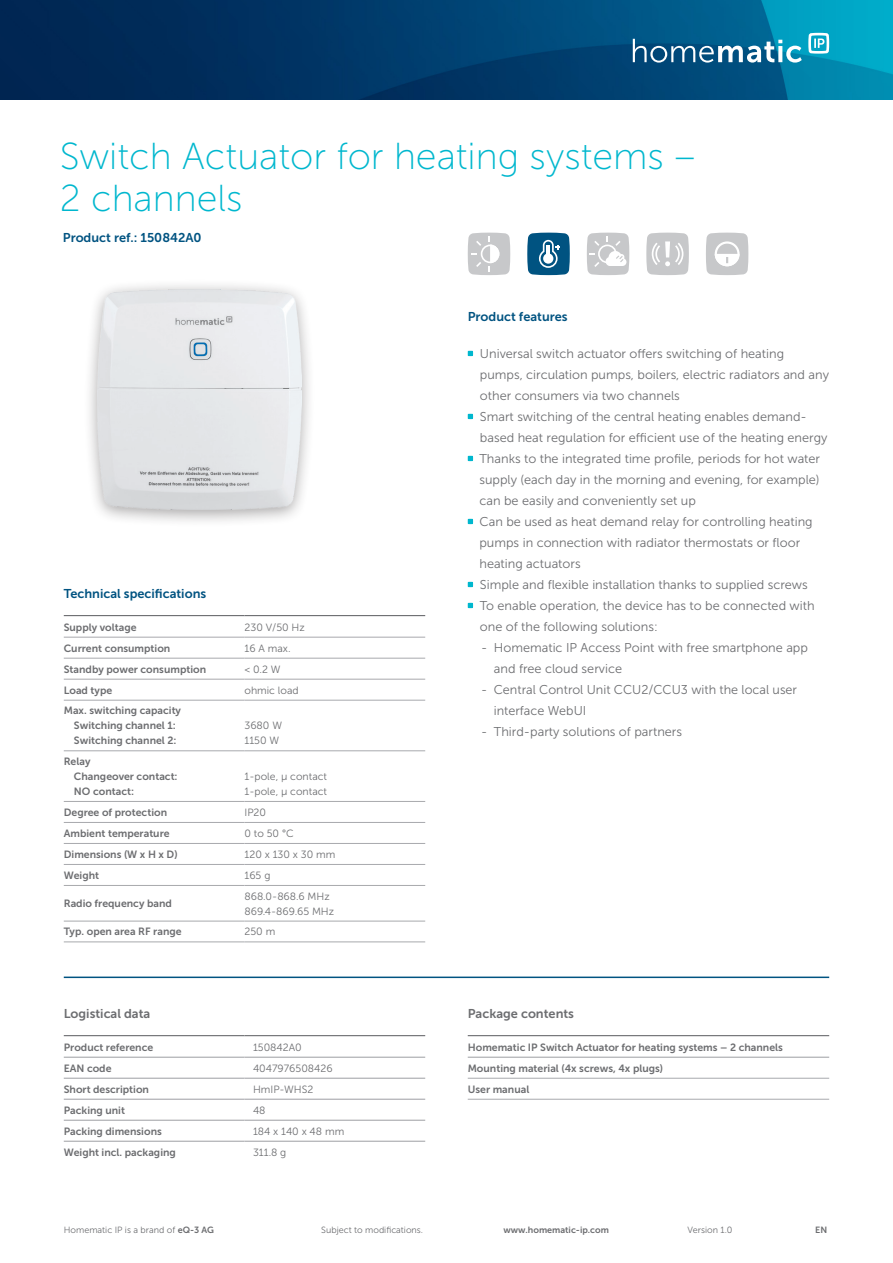
<style>
.page{position:relative;width:893px;height:1263px;background:#fff}
.page>*{position:absolute;margin:0;border:0;box-sizing:border-box;transform-origin:0 0}
.Headline{font:37.5px/42px "Museo Sans 100";color:#00b7ce}
.Fließtext{font:12.75px/21px "Museo Sans 300";color:#6c6d70}
.Zwischenüberschrift{font:12.75px "Museo Sans 700";color:#005381}
.Subheadline{font:12.75px "Museo Sans 700";color:#6c6d70}
.Subheadline-2{font:12.75px "Museo Sans 700";color:#005381}
.Tabelle_bold_700{font:10.5px "Museo Sans 700";color:#6c6d70}
.Tabelle_regular_300{font:10.5px "Museo Sans 300";color:#6c6d70}
.Fußnote{font:9px "Museo Sans 300";color:#6c6d70}
.Fußnote-2{font:9px "Museo Sans 700";color:#6c6d70}
.s1{font-family:"Museo Sans 700"}
</style>
<div class="page">
<hr style="left:64px;top:976px;width:765px;height:2px;background:#005381">
<svg style="left:468px;top:351px;width:5px;height:5px"></svg>
<svg style="left:468px;top:414px;width:5px;height:5px"></svg>
<svg style="left:468px;top:456px;width:5px;height:5px"></svg>
<svg style="left:468px;top:519px;width:5px;height:5px"></svg>
<svg style="left:468px;top:582px;width:5px;height:5px"></svg>
<svg style="left:468px;top:603px;width:5px;height:5px"></svg>
<hr style="left:64px;top:615px;width:180px;height:1px;background:#6c6d70">
<hr style="left:244px;top:615px;width:181px;height:1px;background:#6c6d70">
<hr style="left:64px;top:637px;width:180px;height:1px;background:#a8a9ad">
<hr style="left:244px;top:637px;width:181px;height:1px;background:#a8a9ad">
<hr style="left:64px;top:658px;width:180px;height:1px;background:#a8a9ad">
<hr style="left:244px;top:658px;width:181px;height:1px;background:#a8a9ad">
<hr style="left:64px;top:679px;width:180px;height:1px;background:#a8a9ad">
<hr style="left:244px;top:679px;width:181px;height:1px;background:#a8a9ad">
<hr style="left:64px;top:700px;width:180px;height:1px;background:#a8a9ad">
<hr style="left:244px;top:700px;width:181px;height:1px;background:#a8a9ad">
<hr style="left:64px;top:750px;width:180px;height:1px;background:#a8a9ad">
<hr style="left:244px;top:750px;width:181px;height:1px;background:#a8a9ad">
<hr style="left:64px;top:801px;width:180px;height:1px;background:#a8a9ad">
<hr style="left:244px;top:801px;width:181px;height:1px;background:#a8a9ad">
<hr style="left:64px;top:822px;width:180px;height:1px;background:#a8a9ad">
<hr style="left:244px;top:822px;width:181px;height:1px;background:#a8a9ad">
<hr style="left:64px;top:843px;width:180px;height:1px;background:#a8a9ad">
<hr style="left:244px;top:843px;width:181px;height:1px;background:#a8a9ad">
<hr style="left:64px;top:864px;width:180px;height:1px;background:#a8a9ad">
<hr style="left:244px;top:864px;width:181px;height:1px;background:#a8a9ad">
<hr style="left:64px;top:885px;width:180px;height:1px;background:#a8a9ad">
<hr style="left:244px;top:885px;width:181px;height:1px;background:#a8a9ad">
<hr style="left:64px;top:921px;width:180px;height:1px;background:#a8a9ad">
<hr style="left:244px;top:921px;width:181px;height:1px;background:#a8a9ad">
<hr style="left:64px;top:941px;width:180px;height:1px;background:#a8a9ad">
<hr style="left:244px;top:941px;width:181px;height:1px;background:#a8a9ad">
<hr style="left:468px;top:1057px;width:361px;height:1px;background:#a8a9ad">
<hr style="left:468px;top:1078px;width:361px;height:1px;background:#a8a9ad">
<hr style="left:468px;top:1099px;width:361px;height:1px;background:#a8a9ad">
<hr style="left:468px;top:1035px;width:361px;height:1px;background:#6c6d70">
<hr style="left:64px;top:1057px;width:180px;height:1px;background:#a8a9ad">
<hr style="left:244px;top:1057px;width:181px;height:1px;background:#a8a9ad">
<hr style="left:64px;top:1078px;width:180px;height:1px;background:#a8a9ad">
<hr style="left:244px;top:1078px;width:181px;height:1px;background:#a8a9ad">
<hr style="left:64px;top:1099px;width:180px;height:1px;background:#a8a9ad">
<hr style="left:244px;top:1099px;width:181px;height:1px;background:#a8a9ad">
<hr style="left:64px;top:1120px;width:180px;height:1px;background:#a8a9ad">
<hr style="left:244px;top:1120px;width:181px;height:1px;background:#a8a9ad">
<hr style="left:64px;top:1141px;width:180px;height:1px;background:#a8a9ad">
<hr style="left:244px;top:1141px;width:181px;height:1px;background:#a8a9ad">
<hr style="left:64px;top:1035px;width:180px;height:1px;background:#6c6d70">
<hr style="left:244px;top:1035px;width:181px;height:1px;background:#6c6d70">
<div style="left:84px;top:279px;width:232px;height:249px;background:#231f20;opacity:.39"></div>
<img style="left:98px;top:289px;width:204px;height:221px">
<svg style="left:587px;top:233px;width:42px;height:42px"></svg>
<svg style="left:468px;top:233px;width:42px;height:42px;background:#d0d0d2"></svg>
<svg style="left:706px;top:233px;width:42px;height:42px"></svg>
<svg style="left:527px;top:233px;width:43px;height:42px;background:#2f7298"></svg>
<svg style="left:646px;top:233px;width:43px;height:42px;background:#d0d1d3"></svg>
<img style="left:0;top:0;width:893px;height:99px">
<svg style="left:633px;top:39px;width:169px;height:24px"></svg>
<svg style="left:808px;top:33px;width:21px;height:21px"></svg>
<p class="Headline" style="left:60px;top:135px;width:637px">Switch Actuator for heating systems –<br>2 channels</p>
<p class="Subheadline-2" style="left:63px;top:231px;width:140px">Product ref.: 150842A0</p>
<p class="Zwischenüberschrift" style="left:64px;top:587px;width:144px">Technical specifications</p>
<p class="Tabelle_bold_700" style="left:64px;top:621px;width:74px">Supply voltage</p>
<p class="Tabelle_regular_300" style="left:244px;top:621px;width:62px">230 V/50 Hz</p>
<p class="Tabelle_bold_700" style="left:64px;top:642px;width:108px">Current consumption</p>
<p class="Tabelle_regular_300" style="left:244px;top:642px;width:48px">16 A max.</p>
<p class="Tabelle_bold_700" style="left:64px;top:663px;width:144px">Standby power consumption</p>
<p class="Tabelle_regular_300" style="left:244px;top:663px;width:38px">&lt; 0.2 W</p>
<p class="Tabelle_bold_700" style="left:64px;top:684px;width:50px">Load type</p>
<p class="Tabelle_regular_300" style="left:244px;top:684px;width:56px">ohmic load</p>
<p class="Tabelle_bold_700" style="left:64px;top:705px;width:119px">Max. switching capacity</p>
<p class="Tabelle_bold_700" style="left:74px;top:720px;width:103px">Switching channel 1:</p>
<p class="Tabelle_bold_700" style="left:74px;top:735px;width:104px">Switching channel 2:</p>
<p class="Tabelle_regular_300" style="left:244px;top:720px;width:39px">3680 W</p>
<p class="Tabelle_regular_300" style="left:244px;top:735px;width:36px">1150 W</p>
<p class="Tabelle_bold_700" style="left:64px;top:755px;width:28px">Relay</p>
<p class="Tabelle_bold_700" style="left:74px;top:770px;width:105px">Changeover contact:</p>
<p class="Tabelle_bold_700" style="left:74px;top:785px;width:62px">NO contact:</p>
<p class="Tabelle_regular_300" style="left:244px;top:771px;width:84px">1-pole, µ contact</p>
<p class="Tabelle_regular_300" style="left:244px;top:786px;width:84px">1-pole, µ contact</p>
<p class="Tabelle_bold_700" style="left:64px;top:806px;width:105px">Degree of protection</p>
<p class="Tabelle_regular_300" style="left:244px;top:807px;width:23px">IP20</p>
<p class="Tabelle_bold_700" style="left:64px;top:827px;width:107px">Ambient temperature</p>
<p class="Tabelle_regular_300" style="left:244px;top:828px;width:51px">0 to 50 °C</p>
<p class="Tabelle_bold_700" style="left:64px;top:848px;width:115px">Dimensions (W x H x D)</p>
<p class="Tabelle_regular_300" style="left:244px;top:849px;width:92px">120 x 130 x 30 mm</p>
<p class="Tabelle_bold_700" style="left:64px;top:869px;width:37px">Weight</p>
<p class="Tabelle_regular_300" style="left:244px;top:870px;width:27px">165 g</p>
<p class="Tabelle_bold_700" style="left:64px;top:898px;width:110px">Radio frequency band</p>
<p class="Tabelle_regular_300" style="left:244px;top:890px;width:87px">868.0-868.6 MHz</p>
<p class="Tabelle_regular_300" style="left:244px;top:905px;width:91px">869.4-869.65 MHz</p>
<p class="Tabelle_bold_700" style="left:64px;top:926px;width:119px">Typ. open area RF range</p>
<p class="Tabelle_regular_300" style="left:244px;top:926px;width:32px">250 m</p>
<p class="Subheadline" style="left:64px;top:1007px;width:88px">Logistical data</p>
<p class="Tabelle_bold_700" style="left:64px;top:1041px;width:91px">Product reference</p>
<p class="Tabelle_regular_300" style="left:253px;top:1041px;width:50px">150842A0</p>
<p class="Tabelle_bold_700" style="left:64px;top:1062px;width:49px">EAN code</p>
<p class="Tabelle_regular_300" style="left:253px;top:1062px;width:81px">4047976508426</p>
<p class="Tabelle_bold_700" style="left:64px;top:1083px;width:87px">Short description</p>
<p class="Tabelle_regular_300" style="left:253px;top:1083px;width:62px">HmIP-WHS2</p>
<p class="Tabelle_bold_700" style="left:64px;top:1104px;width:63px">Packing unit</p>
<p class="Tabelle_regular_300" style="left:253px;top:1104px;width:14px">48</p>
<p class="Tabelle_bold_700" style="left:64px;top:1125px;width:100px">Packing dimensions</p>
<p class="Tabelle_regular_300" style="left:253px;top:1125px;width:93px">184 x 140 x 48 mm</p>
<p class="Tabelle_bold_700" style="left:64px;top:1146px;width:114px">Weight incl. packaging</p>
<p class="Tabelle_regular_300" style="left:253px;top:1146px;width:35px">311.8 g</p>
<p class="Zwischenüberschrift" style="left:468px;top:310px;width:101px">Product features</p>
<p class="Fließtext" style="left:480px;top:343px;width:351px">Universal switch actuator offers switching of heating pumps, circulation pumps, boilers, electric radiators and any other consumers via two channels</p>
<p class="Fließtext" style="left:480px;top:406px;width:349px">Smart switching of the central heating enables demand&shy;based heat regulation for efficient use of the heating energy</p>
<p class="Fließtext" style="left:479px;top:448px;width:342px;text-align:justify">Thanks to the integrated time profile, periods for hot water supply (each day in the morning and evening, for example) can be easily and conveniently set up</p>
<p class="Fließtext" style="left:479px;top:511px;width:335px">Can be used as heat demand relay for controlling heating pumps in connection with radiator thermostats or floor heating actuators</p>
<p class="Fließtext" style="left:480px;top:574px;width:329px">Simple and flexible installation thanks to supplied screws</p>
<p class="Fließtext" style="left:480px;top:595px;width:336px">To enable operation, the device has to be connected with one of the following solutions:</p>
<p class="Fließtext" style="left:494px;top:637px;width:316px;text-indent:-13px">- Homematic IP Access Point with free smartphone app and free cloud service</p>
<p class="Fließtext" style="left:494px;top:679px;width:305px;text-indent:-13px">- Central Control Unit CCU2/CCU3 with the local user interface WebUI</p>
<p class="Fließtext" style="left:481px;top:721px;width:202px">- Third-party solutions of partners</p>
<p class="Subheadline" style="left:468px;top:1007px;width:108px">Package contents</p>
<p class="Tabelle_bold_700" style="left:468px;top:1041px;width:317px">Homematic IP Switch Actuator for heating systems – 2 channels</p>
<p class="Tabelle_bold_700" style="left:468px;top:1062px;width:197px">Mounting material (4x screws, 4x plugs)</p>
<p class="Tabelle_bold_700" style="left:468px;top:1083px;width:63px">User manual</p>
<p class="Fußnote" style="left:64px;top:1225px;width:152px">Homematic IP is a brand of <span class="s1">eQ-3 AG</span></p>
<p class="Fußnote" style="left:321px;top:1225px;width:103px">Subject to modifications.</p>
<p class="Fußnote-2" style="left:503px;top:1225px;width:107px">www.homematic-ip.com</p>
<p class="Fußnote" style="left:688px;top:1225px;width:46px">Version 1.0</p>
<p class="Fußnote-2" style="left:815px;top:1225px;width:14px">EN</p>
</div>
